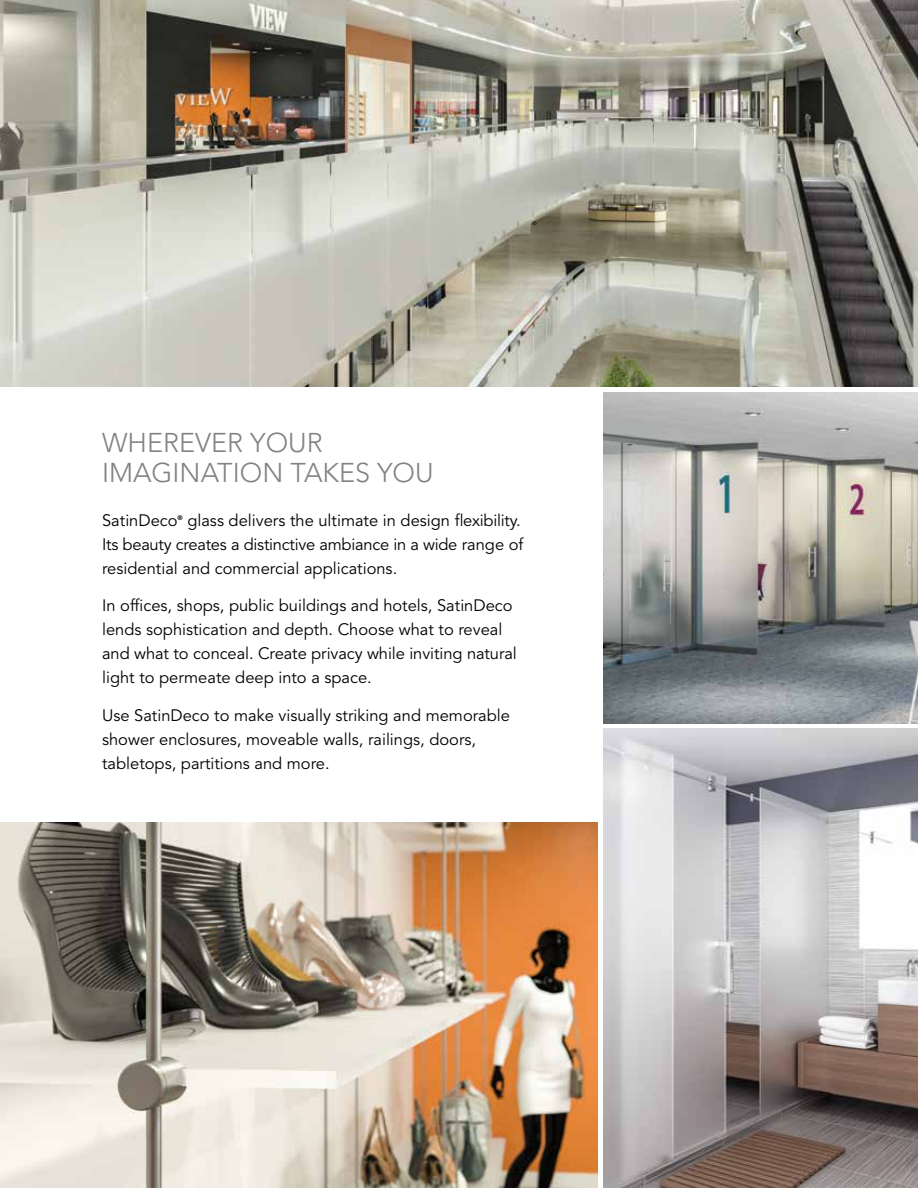
<style>
.page{position:relative;width:918px;height:1188px;background:#fff}
.page>*{position:absolute;margin:0;border:0;box-sizing:border-box;transform-origin:0 0}
.t1{font:300 27px/30px "Avenir LT Std";color:#808285}
.t2{font:16.5px/24px "Avenir LT Std";color:#000}
.t3{font:800 6.45px "Avenir LT Std";color:#000}
.t4{font:5.7px "Avenir LT Std";color:#000}
</style>
<div class="page">
<img style="left:603px;top:729px;width:315px;height:459px">
<img style="left:603px;top:392px;width:315px;height:332px">
<img style="left:0;top:822px;width:598px;height:366px">
<img style="left:0;top:0;width:918px;height:387px">
<p class="t4" style="left:532px;top:220px;width:6px">®</p>
<h1 class="t1" style="left:102px;top:428px;width:333px">WHEREVER YOUR<br>IMAGINATION TAKES YOU</h1>
<p class="t2" style="left:102px;top:509px;width:77px">SatinDeco</p>
<p class="t3" style="left:178px;top:514px;width:7px">®</p>
<p class="t2" style="left:102px;top:509px;width:423px;text-indent:85px">glass delivers the ultimate in design flexibility.<br>Its beauty creates a distinctive ambiance in a wide range of residential and commercial applications.</p>
<p class="t2" style="left:102px;top:594px;width:416px">In offices, shops, public buildings and hotels, SatinDeco lends sophistication and depth. Choose what to reveal and what to conceal. Create privacy while inviting natural light to permeate deep into a space.</p>
<p class="t2" style="left:102px;top:704px;width:409px">Use SatinDeco to make visually striking and memorable shower enclosures, moveable walls, railings, doors, tabletops, partitions and more.</p>
</div>
